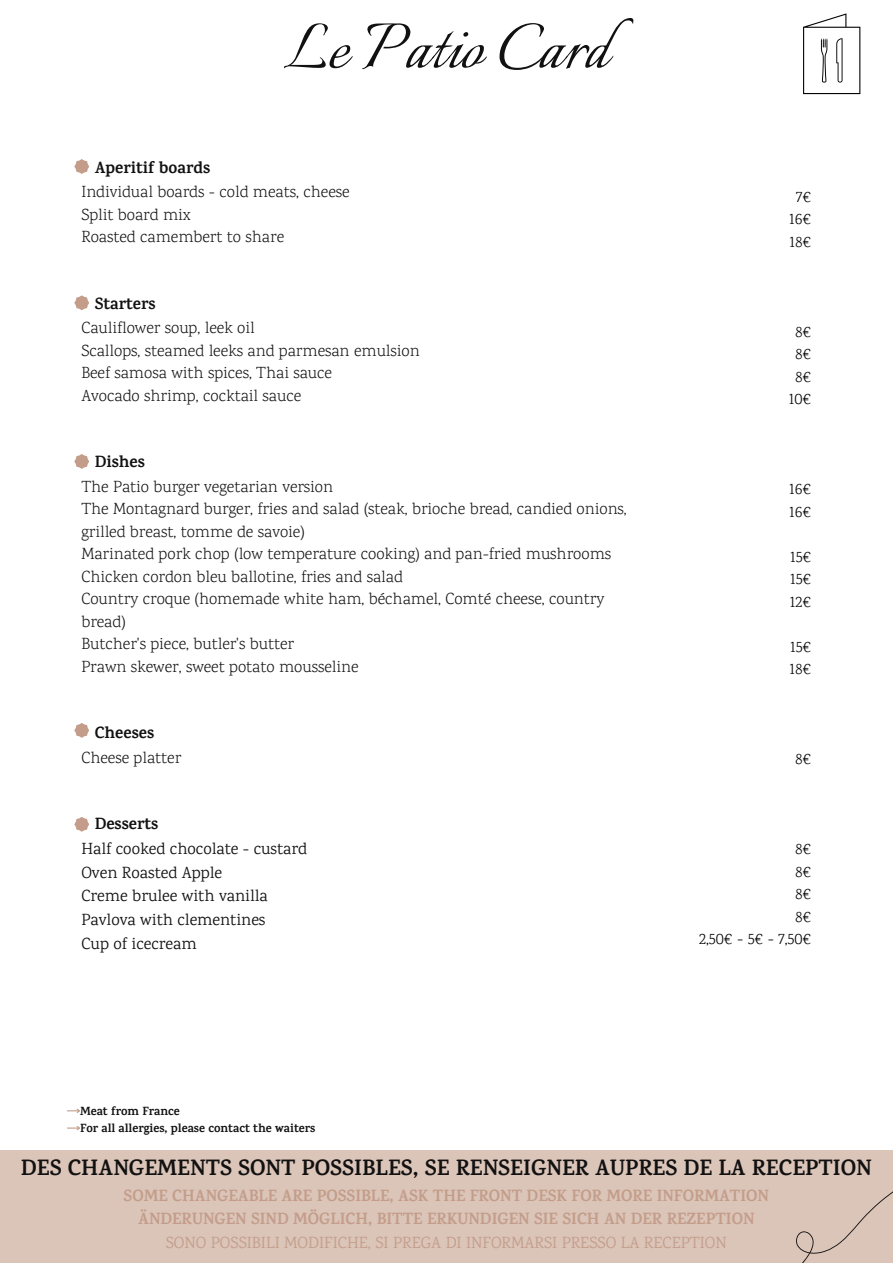
<style>
.page{position:relative;width:893px;height:1264px;background:#fff}
.page>*{position:absolute;margin:0;border:0;box-sizing:border-box;transform-origin:0 0}
.t1{font:81px "Italianno";color:#121111}
.t2{font:700 22.5px "Karma";color:#121111}
.t3{font:300 16.5px/22.5px "Karma";color:#121111}
.t4{font:700 16.5px/23.5px "Karma";color:#c39d8a;text-align:center}
.t5{font:16.5px/23.5px "Karma";color:#121111}
.t6{font:300 16.5px/22.5px "Karma";color:#000;text-align:center}
.t7{font:16.5px "Karma";color:#c39d8a}
.t8{font:700 16.5px "Karma";color:#121111}
.t9{font:700 12px/17px "Karma";color:#121111}
</style>
<div class="page">
<div style="left:0;top:1150px;width:892px;height:112px;background:#dbc4b8"></div>
<svg style="left:67px;top:1108px;width:13px;height:5px"></svg>
<svg style="left:67px;top:1126px;width:13px;height:5px"></svg>
<svg style="left:803px;top:13px;width:57px;height:81px"></svg>
<svg style="left:796px;top:1192px;width:96px;height:70px"></svg>
<svg style="left:74px;top:159px;width:15px;height:15px"></svg>
<svg style="left:74px;top:295px;width:15px;height:15px"></svg>
<svg style="left:74px;top:454px;width:15px;height:15px"></svg>
<svg style="left:74px;top:723px;width:15px;height:14px"></svg>
<svg style="left:74px;top:817px;width:15px;height:14px"></svg>
<h1 class="t1" style="left:284px;top:3px;width:326px">Le Patio Card</h1>
<p class="t8" style="left:95px;top:157px;width:117px">Aperitif boards</p>
<p class="t3" style="left:81px;top:182px;width:269px">Individual boards - cold meats, cheese<br>Split board mix<br>Roasted camembert to share</p>
<p class="t8" style="left:95px;top:293px;width:62px">Starters</p>
<p class="t3" style="left:81px;top:318px;width:340px">Cauliflower soup, leek oil<br>Scallops, steamed leeks and parmesan emulsion Beef samosa with spices, Thai sauce<br>Avocado shrimp, cocktail sauce</p>
<p class="t8" style="left:95px;top:452px;width:52px">Dishes</p>
<p class="t3" style="left:81px;top:477px;width:547px">The Patio burger vegetarian version<br>The Montagnard burger, fries and salad (steak, brioche bread, candied onions, grilled breast, tomme de savoie)<br>Marinated pork chop (low temperature cooking) and pan-fried mushrooms Chicken cordon bleu ballotine, fries and salad<br>Country croque (homemade white ham, béchamel, Comté cheese, country bread)<br>Butcher's piece, butler's butter<br>Prawn skewer, sweet potato mousseline</p>
<p class="t8" style="left:95px;top:723px;width:61px">Cheeses</p>
<p class="t3" style="left:81px;top:747px;width:101px">Cheese platter</p>
<p class="t8" style="left:95px;top:814px;width:65px">Desserts</p>
<p class="t5" style="left:81px;top:836px;width:227px">Half cooked chocolate - custard<br>Oven Roasted Apple<br>Creme brulee with vanilla<br>Pavlova with clementines<br>Cup of icecream</p>
<p class="t6" style="left:789px;top:187px;width:24px">7€<br>16€<br>18€</p>
<p class="t6" style="left:788px;top:322px;width:24px">8€<br>8€<br>8€<br>10€</p>
<p class="t6" style="left:789px;top:479px;width:24px;text-align:left">16€<br>16€</p>
<p class="t6" style="left:789px;top:546px;width:23px;text-align:justify">15€ 15€ 12€</p>
<p class="t6" style="left:789px;top:636px;width:23px;text-align:left">15€<br>18€</p>
<p class="t6" style="left:795px;top:749px;width:18px">8€</p>
<p class="t6" style="left:698px;top:839px;width:114px;text-align:right">8€<br>8€<br>8€<br>8€<br>2,50€ - 5€ - 7,50€</p>
<p class="t9" style="left:80px;top:1101px;width:237px">Meat from France<br>For all allergies, please contact the waiters</p>
<h2 class="t2" style="left:21px;top:1153px;width:852px">DES CHANGEMENTS SONT POSSIBLES, SE RENSEIGNER AUPRES DE LA RECEPTION</h2>
<p class="t4" style="left:124px;top:1183px;width:646px">SOME CHANGEABLE ARE POSSIBLE, ASK THE FRONT DESK FOR MORE INFORMATION<br>ÄNDERUNGEN SIND MÖGLICH, BITTE ERKUNDIGEN SIE SICH AN DER REZEPTION</p>
<p class="t7" style="left:166px;top:1232px;width:562px">SONO POSSIBILI MODIFICHE, SI PREGA DI INFORMARSI PRESSO LA RECEPTION</p>
</div>
